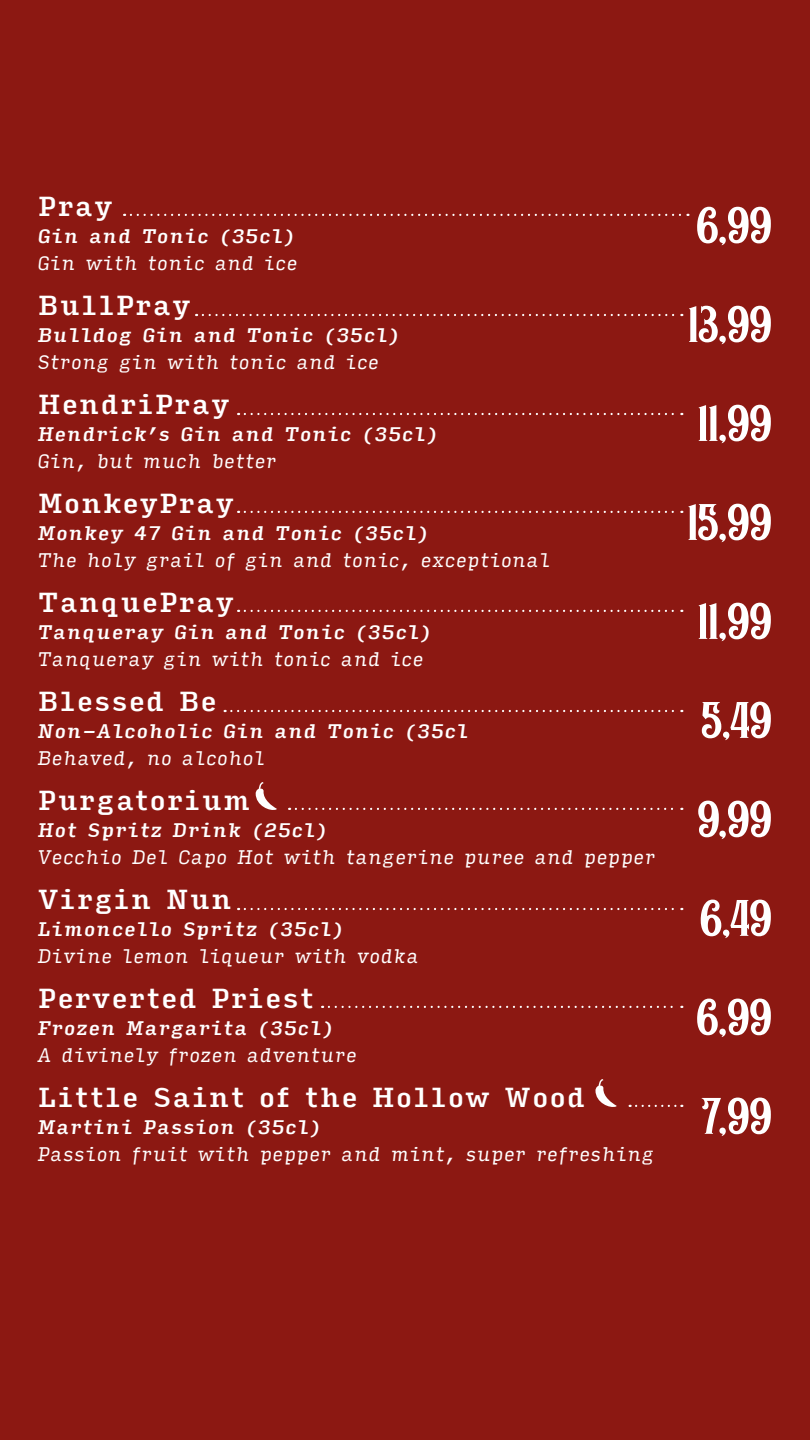
<style>
.page{position:relative;width:810px;height:1440px;background:#8c1812}
.page>*{position:absolute;margin:0;border:0;box-sizing:border-box;transform-origin:0 0}
.t1{font:54.3px/99px "Cairlinn";color:#fff;text-align:justify}
.t2{font:500 26.25px "Input Serif Narrow";color:#fff}
.t3{font:italic 18.83px "Input Serif Narrow";color:#fff}
.t4{font:italic 500 18.75px "Input Serif Narrow";color:#fff}
</style>
<div class="page">
<svg style="left:131px;top:214px;width:557px;height:2px"></svg>
<svg style="left:203px;top:314px;width:479px;height:2px"></svg>
<svg style="left:245px;top:413px;width:437px;height:2px"></svg>
<svg style="left:245px;top:610px;width:437px;height:2px"></svg>
<svg style="left:245px;top:511px;width:437px;height:2px"></svg>
<svg style="left:225px;top:710px;width:457px;height:2px"></svg>
<svg style="left:296px;top:808px;width:386px;height:2px"></svg>
<svg style="left:245px;top:908px;width:437px;height:2px"></svg>
<svg style="left:329px;top:1006px;width:353px;height:2px"></svg>
<svg style="left:630px;top:1105px;width:52px;height:2px"></svg>
<svg style="left:256px;top:782px;width:21px;height:28px"></svg>
<svg style="left:595px;top:1079px;width:22px;height:28px"></svg>
<h2 class="t2" style="left:38px;top:183px;width:77px">Pray</h2>
<p class="t4" style="left:38px;top:219px;width:260px">Gin and Tonic (35cl)</p>
<p class="t3" style="left:38px;top:246px;width:262px">Gin with tonic and ice</p>
<h2 class="t2" style="left:38px;top:282px;width:155px">BullPray</h2>
<p class="t4" style="left:38px;top:318px;width:365px">Bulldog Gin and Tonic (35cl)</p>
<p class="t3" style="left:38px;top:345px;width:344px">Strong gin with tonic and ice</p>
<h2 class="t2" style="left:38px;top:381px;width:194px">HendriPray</h2>
<p class="t4" style="left:38px;top:417px;width:403px">Hendrick’s Gin and Tonic (35cl)</p>
<p class="t3" style="left:38px;top:444px;width:241px">Gin, but much better</p>
<h2 class="t2" style="left:38px;top:480px;width:199px">MonkeyPray</h2>
<p class="t4" style="left:38px;top:516px;width:393px">Monkey 47 Gin and Tonic (35cl)</p>
<p class="t3" style="left:38px;top:543px;width:515px">The holy grail of gin and tonic, exceptional</p>
<h2 class="t2" style="left:38px;top:579px;width:199px">TanquePray</h2>
<p class="t4" style="left:38px;top:615px;width:396px">Tanqueray Gin and Tonic (35cl)</p>
<p class="t3" style="left:38px;top:642px;width:388px">Tanqueray gin with tonic and ice</p>
<h2 class="t2" style="left:38px;top:678px;width:181px">Blessed Be</h2>
<p class="t4" style="left:38px;top:714px;width:433px">Non-Alcoholic Gin and Tonic (35cl</p>
<p class="t3" style="left:38px;top:741px;width:229px">Behaved, no alcohol</p>
<h2 class="t2" style="left:38px;top:777px;width:215px">Purgatorium</h2>
<p class="t4" style="left:38px;top:813px;width:292px">Hot Spritz Drink (25cl)</p>
<p class="t3" style="left:38px;top:840px;width:620px">Vecchio Del Capo Hot with tangerine puree and pepper</p>
<h2 class="t2" style="left:38px;top:876px;width:197px">Virgin Nun</h2>
<p class="t4" style="left:38px;top:912px;width:309px">Limoncello Spritz (35cl)</p>
<p class="t3" style="left:38px;top:939px;width:383px">Divine lemon liqueur with vodka</p>
<h2 class="t2" style="left:38px;top:975px;width:279px">Perverted Priest</h2>
<p class="t4" style="left:38px;top:1011px;width:298px">Frozen Margarita (35cl)</p>
<p class="t3" style="left:38px;top:1038px;width:321px">A divinely frozen adventure</p>
<h2 class="t2" style="left:38px;top:1074px;width:550px">Little Saint of the Hollow Wood</h2>
<p class="t4" style="left:38px;top:1110px;width:286px">Martini Passion (35cl)</p>
<p class="t3" style="left:38px;top:1137px;width:619px">Passion fruit with pepper and mint, super refreshing</p>
<h1 class="t1" style="left:688px;top:177px;width:86px">6,99<br>13,99<br>11,99<br>15,99<br>11,99<br>5,49<br>9,99<br>6,49<br>6,99<br>7,99</h1>
</div>
